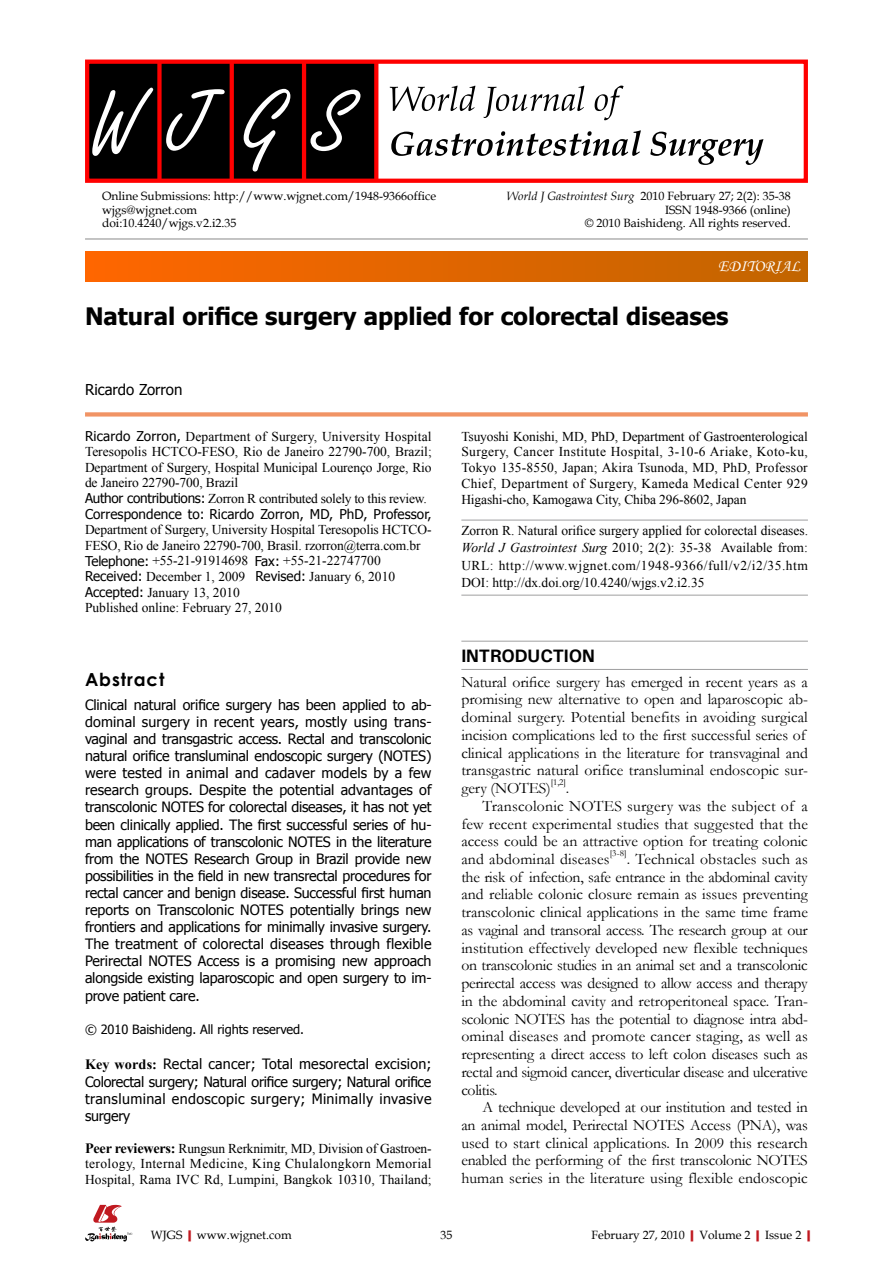
<style>
.page{position:relative;width:893px;height:1263px;background:#fff}
.page>*{position:absolute;margin:0;border:0;box-sizing:border-box;transform-origin:0 0}
.t1{font:700 24px "Tahoma";color:#000}
.t2{font:700 18px "Univers";letter-spacing:-.01em;color:#000}
.t3{font:700 18px "Century Gothic";letter-spacing:.05em;color:#000}
.t4{font:16.5px "Monotype Corsiva";color:#fff}
.t5{font:15.75px/17.7px "Garamond";color:#000;text-align:justify}
.t6{font:15px "Tahoma";color:#000}
.t7{font:14.25px/17.1px "Tahoma";letter-spacing:-.015em;color:#000;text-align:justify}
.t8{font:13.5px/15.6px "Times New Roman";color:#000;text-align:justify}
.t9{font:13.5px "Tahoma";letter-spacing:.005em;color:#000}
.t10{font:12.75px "Tahoma";letter-spacing:-.005em;color:#000}
.t11{font:12px/13.5px "Book Antiqua";color:#000}
.t12{font:9.15px "Garamond";color:#000}
.s1{font-style:italic}
.s2{font-family:"Tahoma"}
.s3{font-family:"Times New Roman";font-weight:700}
.s4{font-weight:700;font-size:14.25px}
.s5{font-weight:700;color:#c01920}
</style>
<div class="page">
<div style="left:85px;top:252px;width:723px;height:29px;background:linear-gradient(to right,#f60,#c16500)"></div>
<hr style="left:85px;top:239px;width:723px;height:1px;background:#898989">
<div style="left:85px;top:412px;width:723px;height:5px;background:#f19465"></div>
<div style="left:87px;top:61px;width:289px;height:121px;background:#000"></div>
<div style="left:157px;top:61px;width:5px;height:121px;background:#f00"></div>
<svg style="left:230px;top:65px;width:4px;height:113px"></svg>
<hr style="left:302px;top:61px;width:4px;height:121px;background:#f00">
<svg style="left:374px;top:65px;width:4px;height:113px"></svg>
<div style="left:85px;top:60px;width:723px;height:123px;border:4px solid #f00"></div>
<svg style="left:311px;top:90px;width:49px;height:61px"></svg>
<svg style="left:244px;top:89px;width:46px;height:83px"></svg>
<svg style="left:166px;top:89px;width:59px;height:62px"></svg>
<svg style="left:92px;top:88px;width:61px;height:68px"></svg>
<svg style="left:390px;top:86px;width:234px;height:34px"></svg>
<svg style="left:391px;top:130px;width:372px;height:35px"></svg>
<svg style="left:85px;top:1205px;width:48px;height:36px"></svg>
<hr style="left:461px;top:520px;width:347px;height:1px;background:#9f9fa0">
<hr style="left:461px;top:595px;width:347px;height:1px;background:#9f9fa0">
<hr style="left:461px;top:641px;width:347px;height:1px;background:#9f9fa0">
<hr style="left:461px;top:669px;width:347px;height:1px;background:#9f9fa0">
<p class="t11" style="left:102px;top:189px;width:336px">Online Submissions: http://www.wjgnet.com/1948-9366office wjgs@wjgnet.com<br>doi:10.4240/wjgs.v2.i2.35</p>
<p class="t11" style="left:507px;top:189px;width:286px;text-align:right"><span class="s1">World J Gastrointest Surg</span> 2010 February 27; 2(2): 35-38<br>ISSN 1948-9366 (online)<br>© 2010 Baishideng. All rights reserved.</p>
<p class="t4" style="left:718px;top:256px;width:84px">EDITORIAL</p>
<h1 class="t1" style="left:85px;top:299px;width:645px">Natural orifice surgery applied for colorectal diseases</h1>
<p class="t6" style="left:85px;top:380px;width:99px">Ricardo Zorron</p>
<p class="t8" style="left:85px;top:428px;width:348px;text-align:left"><span class="s2">Ricardo Zorron,</span> Department of Surgery, University Hospital Teresopolis HCTCO-FESO, Rio de Janeiro 22790-700, Brazil; Department of Surgery, Hospital Municipal Lourenço Jorge, Rio de Janeiro 22790-700, Brazil<br><span class="s2">Author contributions:</span> Zorron R contributed solely to this review.</p>
<p class="t9" style="left:85px;top:505px;width:348px">Correspondence to: Ricardo Zorron, MD, PhD, Professor,</p>
<p class="t8" style="left:85px;top:522px;width:348px;text-align:left">Department of Surgery, University Hospital Teresopolis HCTCO-FESO, Rio de Janeiro 22790-700, Brasil. rzorron@terra.com.br <span class="s2">Telephone:</span> +55-21-91914698 <span class="s2">Fax:</span> +55-21-22747700<br><span class="s2">Received:</span> December 1, 2009 <span class="s2">Revised:</span> January 6, 2010<br><span class="s2">Accepted:</span> January 13, 2010<br>Published online: February 27, 2010</p>
<p class="t3" style="left:85px;top:666px;width:81px">Abstract</p>
<p class="t7" style="left:85px;top:695px;width:348px">Clinical natural orifice surgery has been applied to ab&shy;dominal surgery in recent years, mostly using trans&shy;vaginal and transgastric access. Rectal and transcolonic natural orifice transluminal endoscopic surgery (NOTES) were tested in animal and cadaver models by a few research groups. Despite the potential advantages of transcolonic NOTES for colorectal diseases, it has not yet been clinically applied. The first successful series of hu&shy;man applications of transcolonic NOTES in the literature from the NOTES Research Group in Brazil provide new possibilities in the field in new transrectal procedures for rectal cancer and benign disease. Successful first human reports on Transcolonic NOTES potentially brings new frontiers and applications for minimally invasive surgery.<br>The treatment of colorectal diseases through flexible Perirectal NOTES Access is a promising new approach alongside existing laparoscopic and open surgery to im&shy;prove patient care.</p>
<p class="t10" style="left:85px;top:1020px;width:221px">© 2010 Baishideng. All rights reserved.</p>
<p class="t7" style="left:85px;top:1055px;width:348px"><span class="s3">Key words:</span> Rectal cancer; Total mesorectal excision; Colorectal surgery; Natural orifice surgery; Natural orifice transluminal endoscopic surgery; Minimally invasive surgery</p>
<p class="t8" style="left:85px;top:1140px;width:348px"><span class="s4">Peer reviewers:</span> Rungsun Rerknimitr, MD, Division of Gastroen&shy;terology, Internal Medicine, King Chulalongkorn Memorial Hospital, Rama IVC Rd, Lumpini, Bangkok 10310, Thailand;</p>
<p class="t8" style="left:461px;top:428px;width:348px">Tsuyoshi Konishi, MD, PhD, Department of Gastroenterological Surgery, Cancer Institute Hospital, 3-10-6 Ariake, Koto-ku, Tokyo 135-8550, Japan; Akira Tsunoda, MD, PhD, Professor Chief, Department of Surgery, Kameda Medical Center 929<br>Higashi-cho, Kamogawa City, Chiba 296-8602, Japan</p>
<p class="t8" style="left:461px;top:522px;width:348px;line-height:17.2px">Zorron R. Natural orifice surgery applied for colorectal diseases.<br><span class="s1">World J Gastrointest Surg</span> 2010; 2(2): 35-38 Available from:<br>URL: http://www.wjgnet.com/1948-9366/full/v2/i2/35.htm DOI: http://dx.doi.org/10.4240/wjgs.v2.i2.35</p>
<p class="t2" style="left:461px;top:644px;width:135px">INTRODUCTION</p>
<p class="t5" style="left:461px;top:672px;width:348px;text-align:left">Natural orifice surgery has emerged in recent years as a promising new alternative to open and laparoscopic ab&shy;dominal surgery. Potential benefits in avoiding surgical incision complications led to the first successful series of clinical applications in the literature for transvaginal and transgastric natural orifice transluminal endoscopic sur&shy;gery (NOTES)</p>
<p class="t12" style="left:551px;top:776px;width:17px">[1,2]</p>
<p class="t5" style="left:566px;top:779px;width:5px">.</p>
<p class="t5" style="left:483px;top:797px;width:327px">Transcolonic NOTES surgery was the subject of a</p>
<p class="t5" style="left:461px;top:814px;width:348px">few recent experimental studies that suggested that the</p>
<p class="t5" style="left:461px;top:832px;width:348px">access could be an attractive option for treating colonic</p>
<p class="t5" style="left:461px;top:850px;width:150px">and abdominal diseases</p>
<p class="t12" style="left:610px;top:847px;width:18px">[3-8]</p>
<p class="t5" style="left:461px;top:850px;width:348px;text-indent:165px">. Technical obstacles such as the risk of infection, safe entrance in the abdominal cavity and reliable colonic closure remain as issues preventing transcolonic clinical applications in the same time frame as vaginal and transoral access. The research group at our institution effectively developed new flexible techniques on transcolonic studies in an animal set and a transcolonic perirectal access was designed to allow access and therapy in the abdominal cavity and retroperitoneal space. Tran&shy;scolonic NOTES has the potential to diagnose intra abd&shy;ominal diseases and promote cancer staging, as well as representing a direct access to left colon diseases such as rectal and sigmoid cancer, diverticular disease and ulcerative colitis.</p>
<p class="t5" style="left:461px;top:1098px;width:348px;text-indent:21px">A technique developed at our institution and tested in an animal model, Perirectal NOTES Access (PNA), was used to start clinical applications. In 2009 this research enabled the performing of the first transcolonic NOTES human series in the literature using flexible endoscopic</p>
<p class="t11" style="left:151px;top:1227px;width:142px">WJGS<span class="s5">|</span>www.wjgnet.com</p>
<p class="t11" style="left:440px;top:1227px;width:13px">35</p>
<p class="t11" style="left:591px;top:1227px;width:226px">February 27, 2010<span class="s5">|</span>Volume 2<span class="s5">|</span>Issue 2<span class="s5">|</span></p>
</div>
